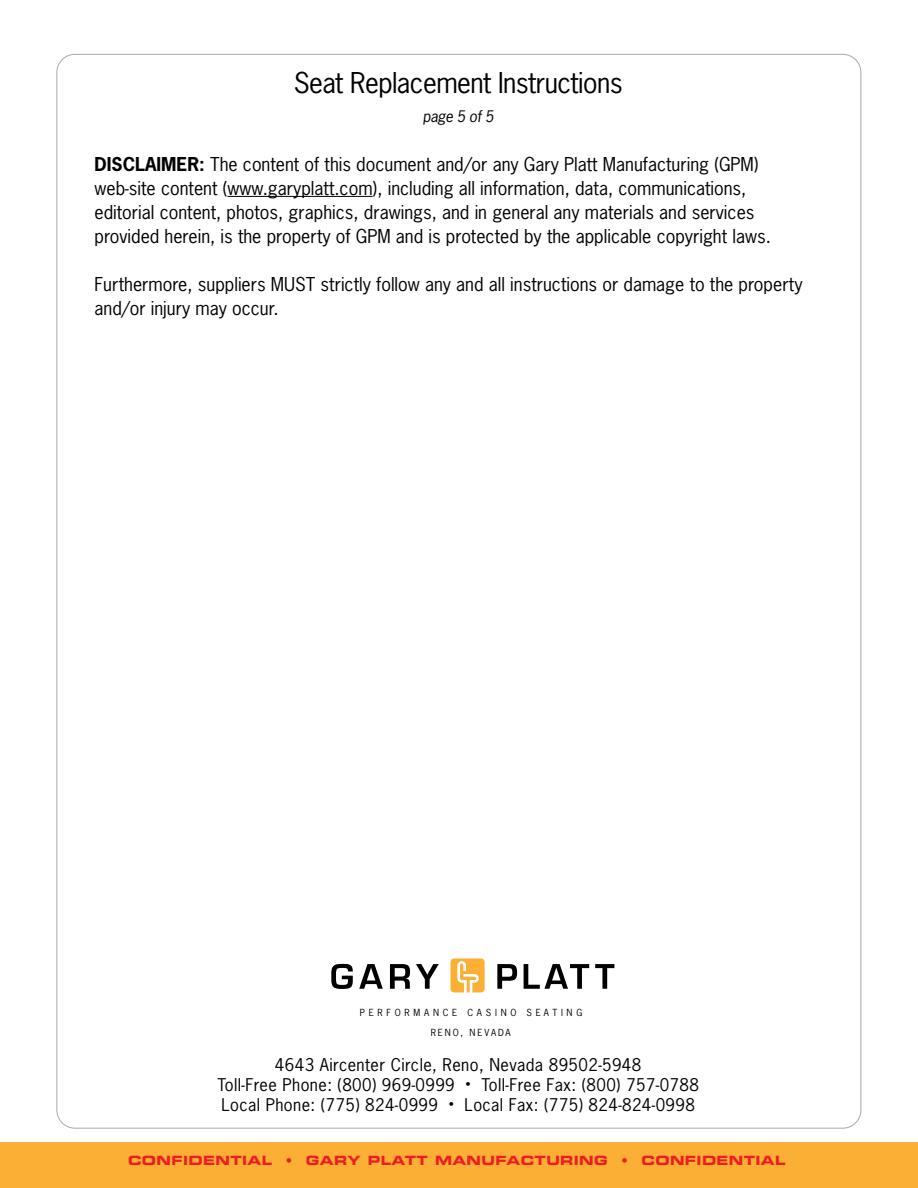
<style>
.page{position:relative;width:918px;height:1188px;background:#fff}
.page>*{position:absolute;margin:0;border:0;box-sizing:border-box;transform-origin:0 0}
.t1{font:27px "News Gothic Std";letter-spacing:-.02em;color:#000}
.t2{font:18px/24px "News Gothic Std";color:#000}
.t3{font:16.5px/19.8px "News Gothic Std";letter-spacing:.025em;color:#000;text-align:center}
.t4{font:italic 15px "News Gothic Std";letter-spacing:-.02em;color:#000}
.t5{font:12.75px "Eurostile Bold Extended Two";letter-spacing:.03em;color:#ed1d24}
.t6{font:9.3px "News Gothic";letter-spacing:.2em;color:#000}
.t7{font:9.15px "News Gothic";letter-spacing:.405em;color:#000}
.s1{font-weight:700}
</style>
<div class="page">
<div style="left:0;top:1143px;width:918px;height:45px;background:#fbaf34"></div>
<svg style="left:451px;top:958px;width:34px;height:34px"></svg>
<svg style="left:331px;top:964px;width:22px;height:25px"></svg>
<svg style="left:359px;top:964px;width:24px;height:25px"></svg>
<svg style="left:390px;top:964px;width:20px;height:25px"></svg>
<svg style="left:416px;top:964px;width:23px;height:25px"></svg>
<svg style="left:497px;top:964px;width:20px;height:25px"></svg>
<svg style="left:524px;top:964px;width:65px;height:25px"></svg>
<svg style="left:595px;top:964px;width:19px;height:25px"></svg>
<hr style="left:227px;top:196px;width:146px;height:1px;background:#000">
<h1 class="t1" style="left:294px;top:65px;width:331px">Seat Replacement Instructions</h1>
<p class="t4" style="left:423px;top:106px;width:72px">page 5 of 5</p>
<p class="t2" style="left:94px;top:152px;width:678px"><span class="s1">DISCLAIMER:</span> The content of this document and/or any Gary Platt Manufacturing (GPM) web-site content (www.garyplatt.com), including all information, data, communications, editorial content, photos, graphics, drawings, and in general any materials and services provided herein, is the property of GPM and is protected by the applicable copyright laws.</p>
<p class="t2" style="left:94px;top:272px;width:710px">Furthermore, suppliers MUST strictly follow any and all instructions or damage to the property and/or injury may occur.</p>
<p class="t7" style="left:360px;top:1006px;width:224px">PERFORMANCE CASINO SEATING</p>
<p class="t6" style="left:431px;top:1026px;width:81px">RENO, NEVADA</p>
<p class="t3" style="left:217px;top:1055px;width:483px">4643 Aircenter Circle, Reno, Nevada 89502-5948<br>Toll-Free Phone: (800) 969-0999 <sup>•</sup> Toll-Free Fax: (800) 757-0788<br>Local Phone: (775) 824-0999 <sup>•</sup> Local Fax: (775) 824-824-0998</p>
<p class="t5" style="left:128px;top:1152px;width:659px">CONFIDENTIAL • GARY PLATT MANUFACTURING • CONFIDENTIAL</p>
</div>
